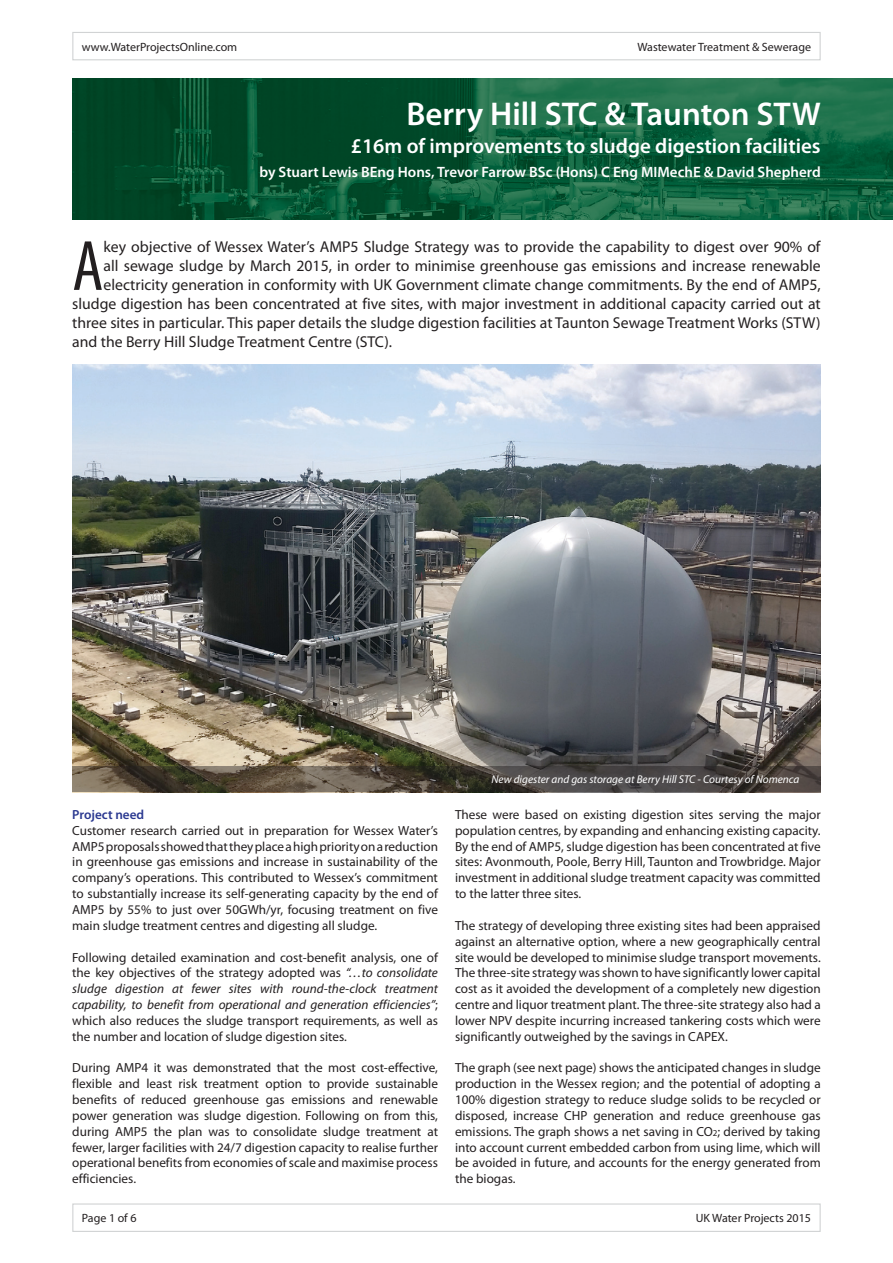
<style>
.page{position:relative;width:893px;height:1263px;background:#fff}
.page>*{position:absolute;margin:0;border:0;box-sizing:border-box;transform-origin:0 0}
.t1{font:condensed 71.85px "Myriad Pro";color:#231f20}
.t2{font:600 33px "Myriad Pro";color:#fff}
.t3{font:600 21px "Myriad Pro";color:#fff}
.t4{font:15.75px "Myriad Pro";color:#231f20}
.t5{font:600 15px "Myriad Pro";color:#fff}
.t6{font:13.2px/15.9px "Myriad Pro";color:#231f20;text-align:justify}
.t7{font:600 13.2px "Myriad Pro";color:#2a3890}
.t8{font:12px "Myriad Pro";color:#231f20}
.t9{font:italic 11.25px "Myriad Pro";color:#fff}
.s1{font-style:italic}
.s2{font-size:9px}
</style>
<div class="page">
<img style="left:72px;top:364px;width:749px;height:402px">
<div style="left:72px;top:32px;width:749px;height:28px;border:1px solid #d1d3d4"></div>
<div style="left:72px;top:1203px;width:749px;height:29px;border:1px solid #d1d3d4"></div>
<img style="left:72px;top:79px;width:821px;height:140px">
<svg style="left:72px;top:766px;width:749px;height:26px;background:#4f483f"></svg>
<p class="t8" style="left:82px;top:39px;width:157px">www.WaterProjectsOnline.com</p>
<p class="t8" style="left:637px;top:39px;width:175px">Wastewater Treatment &amp; Sewerage</p>
<h2 class="t2" style="left:406px;top:93px;width:416px">Berry Hill STC &amp; Taunton STW</h2>
<h3 class="t3" style="left:351px;top:133px;width:471px">£16m of improvements to sludge digestion facilities</h3>
<p class="t5" style="left:259px;top:163px;width:563px">by Stuart Lewis BEng Hons, Trevor Farrow BSc (Hons) C Eng MIMechE &amp; David Shepherd</p>
<h1 class="t1" style="left:72px;top:223px;width:33px">A</h1>
<p class="t4" style="left:104px;top:237px;width:718px">key objective of Wessex Water’s AMP5 Sludge Strategy was to provide the capability to digest over 90% of</p>
<p class="t4" style="left:104px;top:256px;width:719px">all sewage sludge by March 2015, in order to minimise greenhouse gas emissions and increase renewable</p>
<p class="t4" style="left:104px;top:275px;width:719px">electricity generation in conformity with UK Government climate change commitments. By the end of AMP5,</p>
<p class="t4" style="left:72px;top:294px;width:750px">sludge digestion has been concentrated at five sites, with major investment in additional capacity carried out at</p>
<p class="t4" style="left:72px;top:313px;width:750px">three sites in particular. This paper details the sludge digestion facilities at Taunton Sewage Treatment Works (STW)</p>
<p class="t4" style="left:72px;top:332px;width:321px">and the Berry Hill Sludge Treatment Centre (STC).</p>
<p class="t7" style="left:72px;top:806px;width:73px">Project need</p>
<p class="t6" style="left:72px;top:822px;width:367px">Customer research carried out in preparation for Wessex Water’s AMP5 proposals showed that they place a high priority on a reduction in greenhouse gas emissions and increase in sustainability of the company’s operations. This contributed to Wessex’s commitment to substantially increase its self-generating capacity by the end of AMP5 by 55% to just over 50GWh/yr, focusing treatment on five main sludge treatment centres and digesting all sludge.</p>
<p class="t6" style="left:72px;top:949px;width:367px">Following detailed examination and cost-benefit analysis, one of the key objectives of the strategy adopted was <span class="s1">“…to consolidate sludge digestion at fewer sites with round-the-clock treatment capability, to benefit from operational and generation efficiencies”</span>; which also reduces the sludge transport requirements, as well as the number and location of sludge digestion sites.</p>
<p class="t6" style="left:72px;top:1060px;width:367px">During AMP4 it was demonstrated that the most cost-effective, flexible and least risk treatment option to provide sustainable benefits of reduced greenhouse gas emissions and renewable power generation was sludge digestion. Following on from this, during AMP5 the plan was to consolidate sludge treatment at fewer, larger facilities with 24/7 digestion capacity to realise further operational benefits from economies of scale and maximise process efficiencies.</p>
<p class="t9" style="left:491px;top:773px;width:309px">New digester and gas storage at Berry Hill STC - Courtesy of Nomenca</p>
<p class="t6" style="left:455px;top:806px;width:367px">These were based on existing digestion sites serving the major population centres, by expanding and enhancing existing capacity.<br>By the end of AMP5, sludge digestion has been concentrated at five sites: Avonmouth, Poole, Berry Hill, Taunton and Trowbridge. Major investment in additional sludge treatment capacity was committed to the latter three sites.</p>
<p class="t6" style="left:455px;top:917px;width:367px">The strategy of developing three existing sites had been appraised against an alternative option, where a new geographically central site would be developed to minimise sludge transport movements.<br>The three-site strategy was shown to have significantly lower capital cost as it avoided the development of a completely new digestion centre and liquor treatment plant. The three-site strategy also had a lower NPV despite incurring increased tankering costs which were significantly outweighed by the savings in CAPEX.</p>
<p class="t6" style="left:455px;top:1060px;width:367px">The graph (see next page) shows the anticipated changes in sludge production in the Wessex region; and the potential of adopting a 100% digestion strategy to reduce sludge solids to be recycled or disposed, increase CHP generation and reduce greenhouse gas emissions. The graph shows a net saving in CO<span class="s2">2</span>; derived by taking into account current embedded carbon from using lime, which will be avoided in future, and accounts for the energy generated from the biogas.</p>
<p class="t8" style="left:82px;top:1211px;width:56px">Page 1 of 6</p>
<p class="t8" style="left:696px;top:1211px;width:117px">UK Water Projects 2015</p>
</div>
